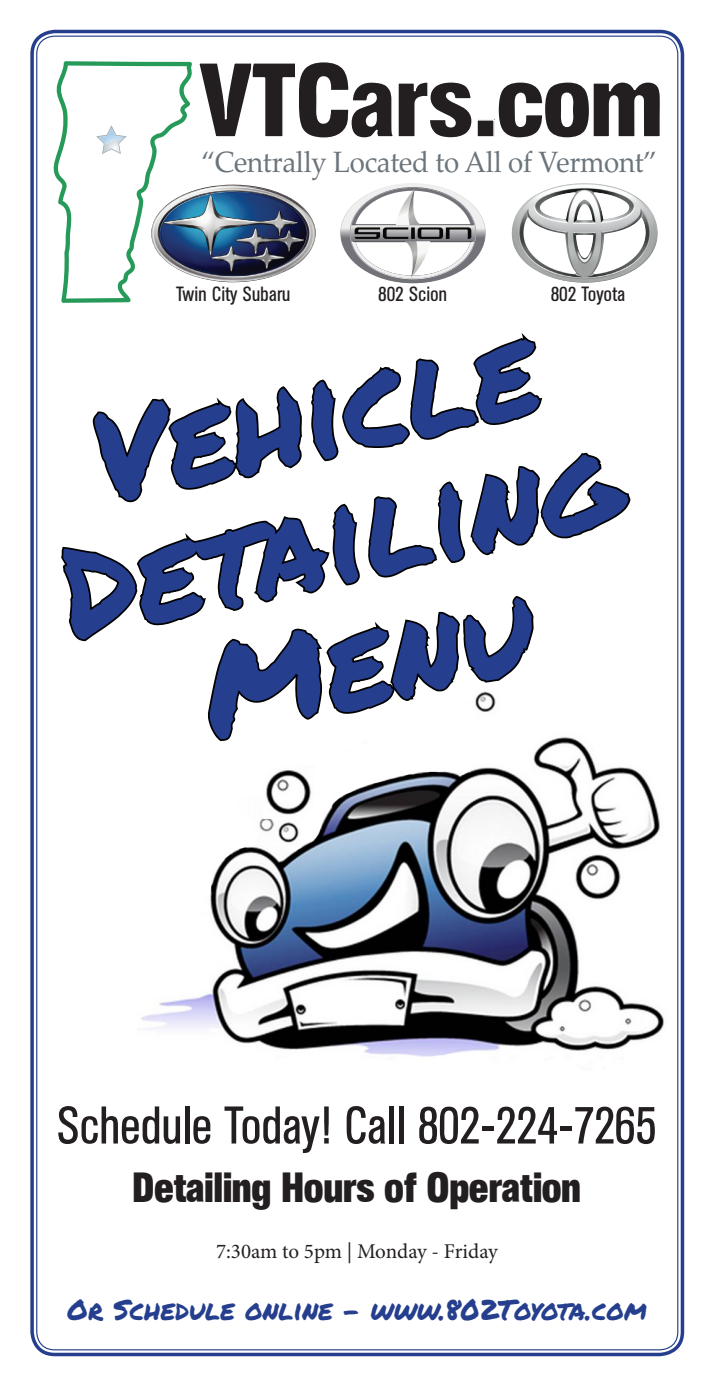
<style>
.page{position:relative;width:714px;height:1386px;background:#fff}
.page>*{position:absolute;margin:0;border:0;box-sizing:border-box;transform-origin:0 0}
.t1{font:126px/126px "Permanent Marker";color:#253f8e;text-align:center}
.t2{font:700 105px "Atkins Cd";color:#231f20}
.t3{font:52.5px "Atkins Cd";color:#231f20}
.t4{font:700 42px "Atkins Cd";color:#231f20}
.t5{font:29.4px "Palatino Linotype";letter-spacing:-.01em;color:#6a747b;scale:.94 1}
.t6{font:28px "Permanent Marker";color:#253f8e}
.t7{font:21px "Minion Pro";letter-spacing:-.005em;color:#231f20}
.t8{font:20.47px "Atkins Cd";letter-spacing:.01em;color:#231f20}
</style>
<div class="page">
<div style="left:30px;top:30px;width:653px;height:1326px;border:4px solid #253f8e;border-radius:23px"></div>
<img style="left:511px;top:183px;width:146px;height:100px">
<svg style="left:54px;top:61px;width:431px;height:242px"></svg>
<img style="left:141px;top:769px;width:523px;height:300px">
<svg style="left:61px;top:333px;width:571px;height:498px"></svg>
<p class="t2" style="left:201px;top:39px;width:464px">VTCars.com</p>
<p class="t5" style="left:201px;top:141px;width:486px">“Centrally Located to All of Vermont”</p>
<p class="t8" style="left:176px;top:283px;width:116px">Twin City Subaru</p>
<p class="t8" style="left:378px;top:283px;width:70px">802 Scion</p>
<p class="t8" style="left:550px;top:283px;width:76px">802 Toyota</p>
<p class="t1" style="left:23px;top:407px;width:568px;rotate:-12deg">Vehicle<br>Detailing<br>Menu</p>
<p class="t3" style="left:57px;top:1096px;width:600px">Schedule Today! Call 802-224-7265</p>
<p class="t4" style="left:133px;top:1163px;width:450px">Detailing Hours of Operation</p>
<p class="t7" style="left:216px;top:1237px;width:283px">7:30am to 5pm | Monday - Friday</p>
<p class="t6" style="left:67px;top:1288px;width:581px">Or Schedule online - www.802Toyota.com</p>
</div>
